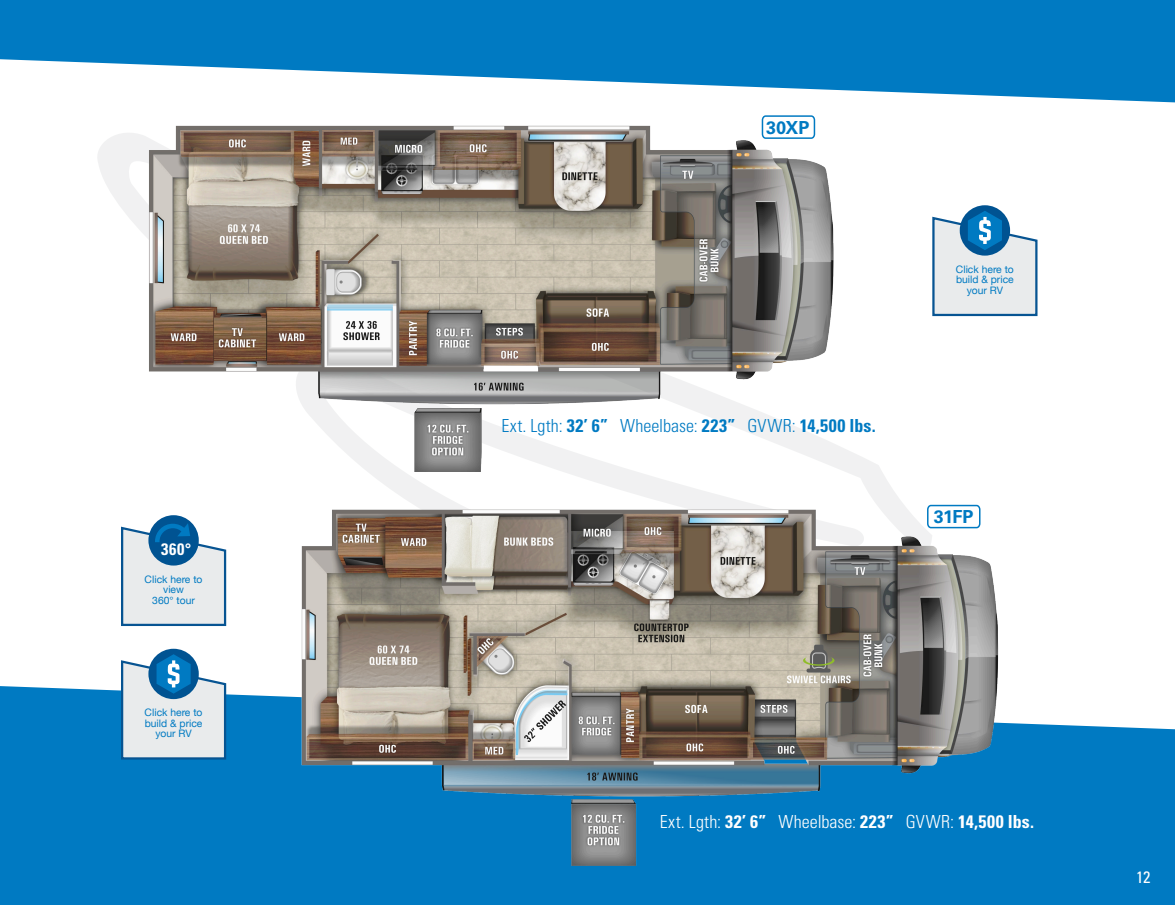
<style>
.page{position:relative;width:1175px;height:905px;background:#fff}
.page>*{position:absolute;margin:0;border:0;box-sizing:border-box;transform-origin:0 0}
.t1{font:300 condensed 18px "Univers LT Std";letter-spacing:.01em;color:#fff}
.t2{font:300 condensed 18px "Univers LT Std";letter-spacing:.01em;color:#007ac2}
.t3{font:700 18px "Univers LT Std";letter-spacing:-.015em;color:#007ac2}
.t4{font:700 condensed 16.5px "Univers LT Std";color:#fff}
.t5{font:condensed 16.5px "Univers LT Std";color:#fff}
.S_O_titles{font:10.35px/10.5px "Helvetica Neue";color:#007ac2;text-align:center}
.s1{font-weight:700}
</style>
<div class="page">
<svg style="left:97px;top:133px;width:797px;height:388px"></svg>
<div style="left:0;top:686px;width:1174px;height:218px;background:#007ac2"></div>
<svg style="left:0;top:0;width:1174px;height:102px;fill:#007ac2"></svg>
<img style="left:134px;top:125px;width:707px;height:346px">
<img style="left:294px;top:491px;width:711px;height:374px">
<svg style="left:148px;top:648px;width:51px;height:51px"></svg>
<svg style="left:119px;top:654px;width:108px;height:106px;background:#b6cddd"></svg>
<div style="left:148px;top:515px;width:51px;height:50px;background:#005392;border-radius:50%"></div>
<svg style="left:121px;top:521px;width:106px;height:105px"></svg>
<svg style="left:959px;top:205px;width:51px;height:50px"></svg>
<svg style="left:932px;top:211px;width:106px;height:106px;background:#b9cfde"></svg>
<svg style="left:926px;top:504px;width:55px;height:25px"></svg>
<svg style="left:761px;top:115px;width:55px;height:25px"></svg>
<p class="t4" style="left:161px;top:538px;width:32px">360°</p>
<p class="S_O_titles" style="left:145px;top:574px;width:59px">Click here to view</p>
<p class="S_O_titles" style="left:152px;top:596px;width:44px">360° tour</p>
<p class="S_O_titles" style="left:145px;top:707px;width:59px">Click here to build &amp; price your RV</p>
<p class="t3" style="left:766px;top:117px;width:45px">30XP</p>
<p class="t2" style="left:501px;top:415px;width:376px">Ext. Lgth: <span class="s1">32’ 6”</span> Wheelbase: <span class="s1">223”</span> GVWR: <span class="s1">14,500 lbs.</span></p>
<p class="S_O_titles" style="left:956px;top:264px;width:59px">Click here to build &amp; price your RV</p>
<p class="t3" style="left:933px;top:506px;width:41px">31FP</p>
<p class="t1" style="left:659px;top:810px;width:376px">Ext. Lgth: <span class="s1">32’ 6”</span> Wheelbase: <span class="s1">223”</span> GVWR: <span class="s1">14,500 lbs.</span></p>
<p class="t5" style="left:1136px;top:867px;width:16px">12</p>
</div>
